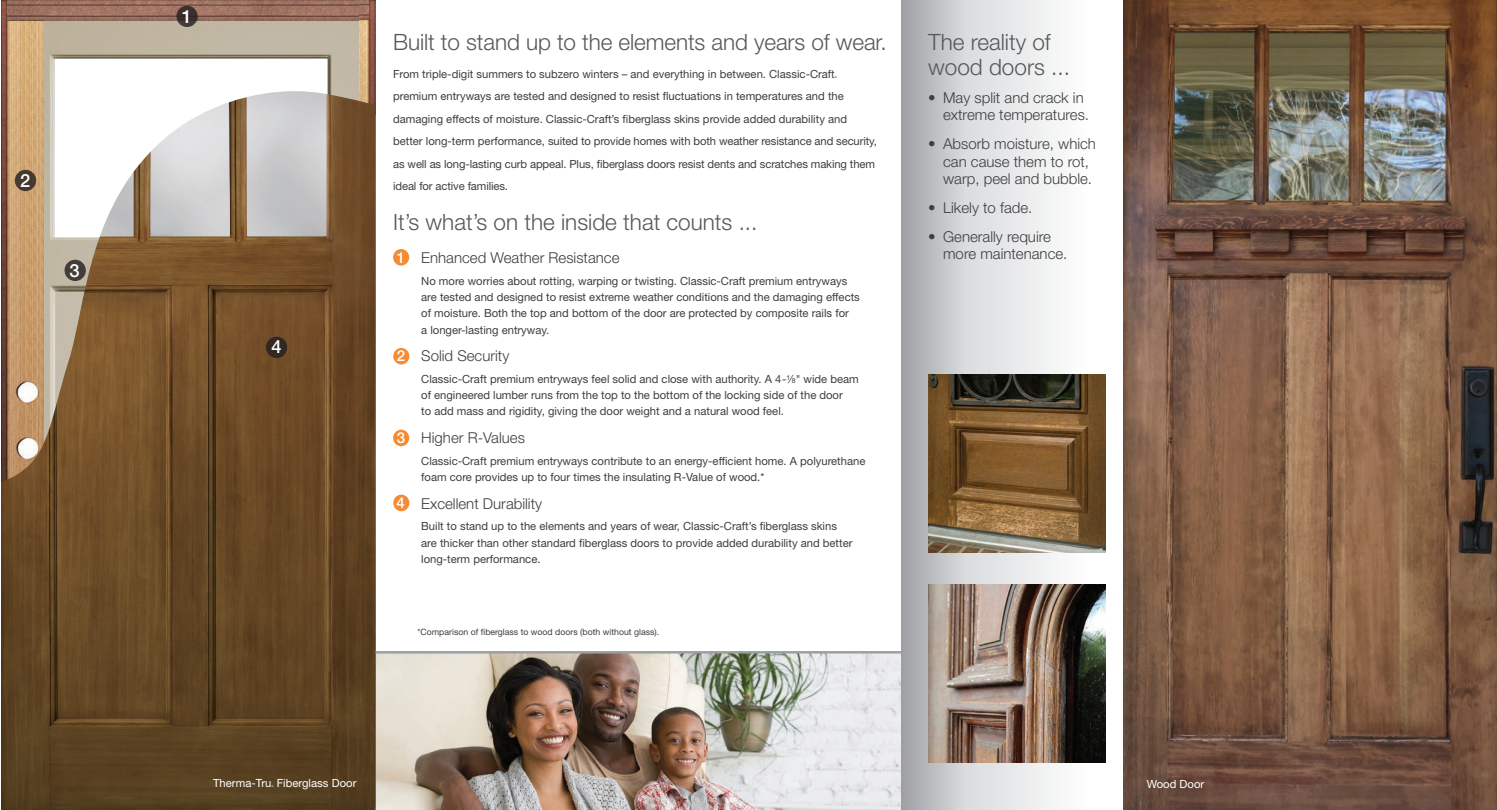
<style>
.page{position:relative;width:1497px;height:810px;background:#fff}
.page>*{position:absolute;margin:0;border:0;box-sizing:border-box;transform-origin:0 0}
.t1{font:300 22.5px/25px "Helvetica Neue LT Std";color:#57585a}
.t2{font:500 18.25px "Helvetica Neue LT Std";color:#fff}
.t3{font:300 15px/17.5px "Helvetica Neue LT Std";color:#3e3e3f}
.t4{font:500 15px "Helvetica Neue LT Std";color:#fff}
.t5{font:11.25px/16.2px "Helvetica Neue LT Std";color:#3e3e3f}
.t6{font:11.25px "Helvetica Neue LT Std";letter-spacing:.005em;color:#fff}
.t7{font:8.75px "Helvetica Neue LT Std";color:#3e3e3f}
.t8{font:2.62px "Helvetica Neue LT Std";color:#3e3e3f}
.t9{font:2.62px "Helvetica Neue LT Std";color:#fff}
.s1{font-size:6.88px}
</style>
<div class="page">
<img style="left:375px;top:654px;width:526px;height:156px">
<svg style="left:901px;top:0;width:205px;height:810px"></svg>
<img style="left:928px;top:375px;width:177px;height:177px">
<img style="left:928px;top:584px;width:177px;height:178px">
<img style="left:44px;top:21px;width:315px;height:70px">
<img style="left:1px;top:21px;width:43px;height:70px">
<img style="left:1px;top:0;width:358px;height:21px">
<img style="left:359px;top:0;width:16px;height:91px">
<img style="left:1px;top:91px;width:374px;height:719px">
<div style="left:15px;top:170px;width:21px;height:21px;background:#453930;border-radius:50%"></div>
<div style="left:15px;top:170px;width:21px;height:21px;border:1px solid #231f20;border-radius:50%"></div>
<div style="left:177px;top:6px;width:20px;height:20px;background:linear-gradient(to right,#3b312e,#3b302d);border-radius:50%"></div>
<div style="left:176px;top:6px;width:22px;height:21px;border:1px solid #231f20;border-radius:50%"></div>
<div style="left:65px;top:260px;width:20px;height:20px;background:#423d3a;border-radius:50%"></div>
<div style="left:64px;top:260px;width:22px;height:21px;border:1px solid #231f20;border-radius:50%"></div>
<div style="left:266px;top:337px;width:21px;height:20px;background:#332821;border-radius:50%"></div>
<div style="left:266px;top:337px;width:21px;height:21px;border:1px solid #231f20;border-radius:50%"></div>
<img style="left:1123px;top:0;width:373px;height:810px">
<hr style="left:375px;top:651px;width:526px;height:3px;background:#9d9fa2">
<div style="left:393px;top:249px;width:16px;height:17px;background:#f58b32;border-radius:50%"></div>
<div style="left:393px;top:348px;width:16px;height:17px;background:#f58b32;border-radius:50%"></div>
<div style="left:393px;top:430px;width:16px;height:16px;background:#f58b32;border-radius:50%"></div>
<div style="left:393px;top:495px;width:16px;height:16px;background:#f58b32;border-radius:50%"></div>
<p class="t2" style="left:20px;top:169px;width:12px">2</p>
<p class="t2" style="left:70px;top:260px;width:12px">3</p>
<p class="t2" style="left:182px;top:5px;width:12px">1</p>
<p class="t2" style="left:271px;top:336px;width:12px">4</p>
<p class="t1" style="left:393px;top:29px;width:495px">Built to stand up to the elements and years of wear.</p>
<p class="t5" style="left:393px;top:66px;width:443px">From triple-digit summers to subzero winters – and everything in between. Classic-Craft</p>
<p class="t8" style="left:834px;top:75px;width:4px">®</p>
<p class="t5" style="left:393px;top:85px;width:485px;line-height:22.5px">premium entryways are tested and designed to resist fluctuations in temperatures and the damaging effects of moisture. Classic-Craft’s fiberglass skins provide added durability and better long-term performance, suited to provide homes with both weather resistance and security, as well as long-lasting curb appeal. Plus, fiberglass doors resist dents and scratches making them ideal for active families.</p>
<p class="t1" style="left:393px;top:209px;width:366px">It’s what’s on the inside that counts ...</p>
<p class="t3" style="left:421px;top:249px;width:200px">Enhanced Weather Resistance</p>
<p class="t5" style="left:421px;top:273px;width:440px">No more worries about rotting, warping or twisting. Classic-Craft premium entryways are tested and designed to resist extreme weather conditions and the damaging effects of moisture. Both the top and bottom of the door are protected by composite rails for<br>a longer-lasting entryway.</p>
<p class="t3" style="left:421px;top:347px;width:90px">Solid Security</p>
<p class="t5" style="left:421px;top:371px;width:439px">Classic-Craft premium entryways feel solid and close with authority. A 4-<sup>1</sup>⁄<span class="s1">8</span>" wide beam of engineered lumber runs from the top to the bottom of the locking side of the door<br>to add mass and rigidity, giving the door weight and a natural wood feel.</p>
<p class="t3" style="left:421px;top:429px;width:105px">Higher R-Values</p>
<p class="t5" style="left:421px;top:453px;width:445px">Classic-Craft premium entryways contribute to an energy-efficient home. A polyurethane foam core provides up to four times the insulating R-Value of wood.*</p>
<p class="t3" style="left:421px;top:494px;width:122px">Excellent Durability</p>
<p class="t5" style="left:421px;top:518px;width:433px">Built to stand up to the elements and years of wear, Classic-Craft’s fiberglass skins are thicker than other standard fiberglass doors to provide added durability and better long-term performance.</p>
<p class="t1" style="left:928px;top:29px;width:143px">The reality of wood doors ...</p>
<p class="t3" style="left:943px;top:88px;width:147px;text-indent:-15px">• May split and crack in extreme temperatures.</p>
<p class="t3" style="left:943px;top:135px;width:154px;text-indent:-15px">• Absorb moisture, which can cause them to rot, warp, peel and bubble.</p>
<p class="t3" style="left:928px;top:198px;width:106px">• Likely to fade.</p>
<p class="t3" style="left:928px;top:227px;width:124px">• Generally require</p>
<p class="t4" style="left:397px;top:248px;width:10px">1</p>
<p class="t3" style="left:943px;top:245px;width:126px">more maintenance.</p>
<p class="t4" style="left:397px;top:347px;width:10px">2</p>
<p class="t4" style="left:397px;top:429px;width:10px">3</p>
<p class="t4" style="left:396px;top:494px;width:10px">4</p>
<p class="t7" style="left:417px;top:627px;width:243px">*Comparison of fiberglass to wood doors (both without glass).</p>
<p class="t6" style="left:213px;top:777px;width:60px">Therma-Tru</p>
<p class="t9" style="left:271px;top:785px;width:4px">®</p>
<p class="t6" style="left:277px;top:777px;width:81px">Fiberglass Door</p>
<p class="t6" style="left:1146px;top:777px;width:59px">Wood Door</p>
</div>
